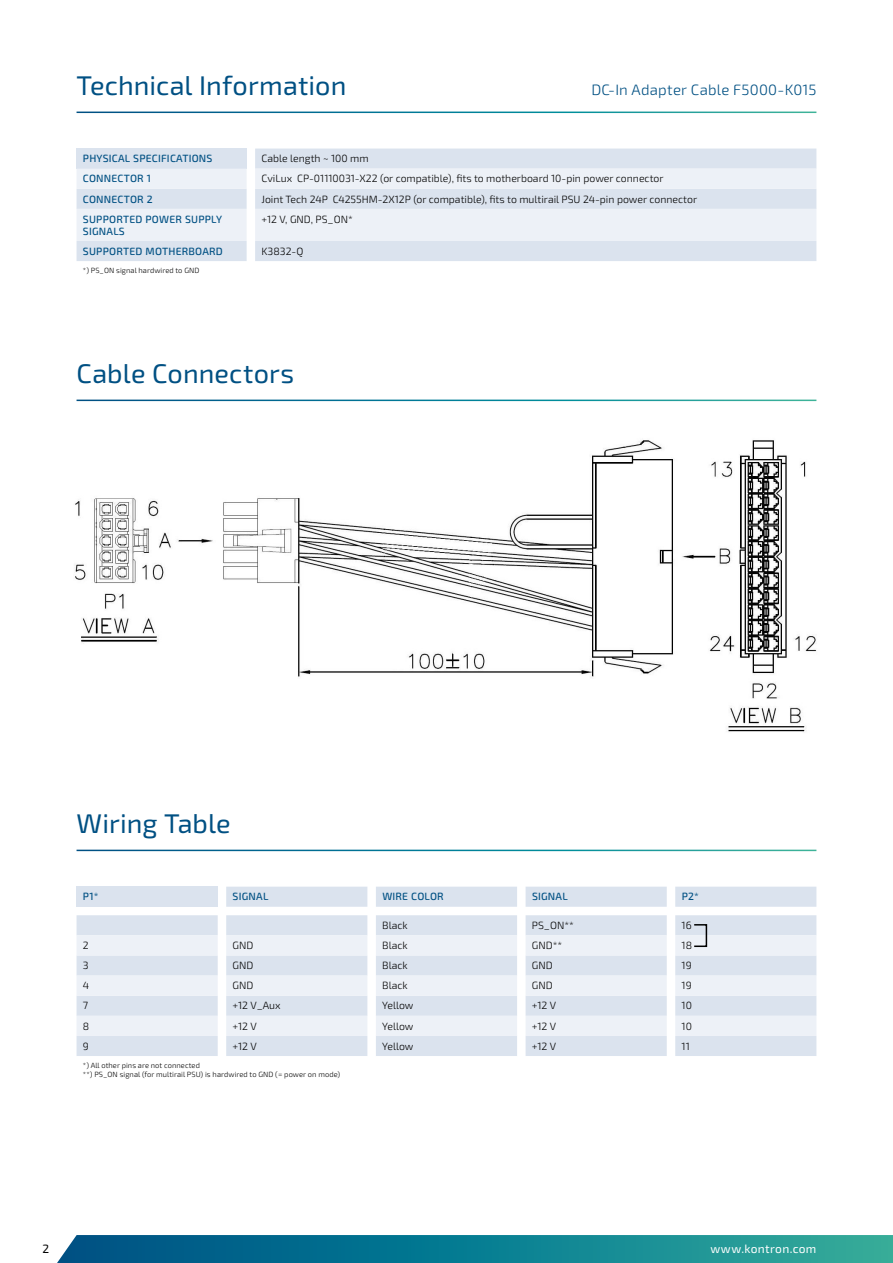
<style>
.page{position:relative;width:893px;height:1263px;background:#fff}
.page>*{position:absolute;margin:0;border:0;box-sizing:border-box;transform-origin:0 0}
.t1{font:27px "Sn T";letter-spacing:.005em;color:#005083}
.t2{font:300 15px "Sn T";letter-spacing:.02em;color:#005083}
.t3{font:12px "Sn T";letter-spacing:.025em;color:#fff}
.t4{font:12px "Sn T";color:#000}
.t5{font:300 10.5px "Sn T";color:#000}
.t6{font:500 10.5px/12px "Sn T";letter-spacing:.02em;color:#005083}
.t7{font:300 7.5px/9px "Sn T";letter-spacing:.01em;color:#000}
</style>
<div class="page">
<svg style="left:57px;top:1235px;width:836px;height:28px;background:#137f92"></svg>
<div style="left:77px;top:149px;width:739px;height:112px;background:#dbe3ee"></div>
<svg style="left:77px;top:169px;width:739px;height:72px;background:#e8edf4"></svg>
<svg style="left:77px;top:887px;width:739px;height:169px;background:#e0e6f0"></svg>
<div style="left:77px;top:935px;width:739px;height:20px;background:#edf1f7"></div>
<svg style="left:77px;top:975px;width:739px;height:61px;background:#e8edf4"></svg>
<img style="left:74px;top:440px;width:743px;height:292px">
<div style="left:693px;top:924px;width:14px;height:23px;border:2px solid #000"></div>
<h1 class="t1" style="left:77px;top:69px;width:271px">Technical Information</h1>
<h2 class="t2" style="left:591px;top:81px;width:227px">DC-In Adapter Cable F5000-K015</h2>
<p class="t6" style="left:83px;top:153px;width:131px">PHYSICAL SPECIFICATIONS</p>
<p class="t5" style="left:261px;top:153px;width:109px">Cable length ~ 100 mm</p>
<p class="t6" style="left:83px;top:173px;width:70px">CONNECTOR 1</p>
<p class="t5" style="left:261px;top:173px;width:404px">CviLux CP-01110031-X22 (or compatible), fits to motherboard 10-pin power connector</p>
<p class="t6" style="left:83px;top:193px;width:71px">CONNECTOR 2</p>
<p class="t5" style="left:261px;top:193px;width:437px">Joint Tech 24P C4255HM-2X12P (or compatible), fits to multirail PSU 24-pin power connector</p>
<p class="t6" style="left:83px;top:213px;width:141px">SUPPORTED POWER SUPPLY<br>SIGNALS</p>
<p class="t5" style="left:261px;top:213px;width:93px">+12 V, GND, PS_ON*</p>
<p class="t6" style="left:83px;top:245px;width:141px">SUPPORTED MOTHERBOARD</p>
<p class="t5" style="left:261px;top:245px;width:43px">K3832-Q</p>
<p class="t7" style="left:83px;top:266px;width:118px">*) PS_ON signal hardwired to GND</p>
<h1 class="t1" style="left:77px;top:357px;width:219px">Cable Connectors</h1>
<h1 class="t1" style="left:77px;top:807px;width:156px">Wiring Table</h1>
<p class="t6" style="left:83px;top:891px;width:17px">P1*</p>
<p class="t6" style="left:233px;top:891px;width:37px">SIGNAL</p>
<p class="t6" style="left:382px;top:891px;width:63px">WIRE COLOR</p>
<p class="t6" style="left:532px;top:891px;width:37px">SIGNAL</p>
<p class="t6" style="left:682px;top:891px;width:19px">P2*</p>
<p class="t5" style="left:382px;top:919px;width:27px">Black</p>
<p class="t5" style="left:532px;top:919px;width:43px">PS_ON**</p>
<p class="t5" style="left:682px;top:919px;width:12px">16</p>
<p class="t5" style="left:83px;top:939px;width:7px">2</p>
<p class="t5" style="left:233px;top:939px;width:22px">GND</p>
<p class="t5" style="left:382px;top:939px;width:27px">Black</p>
<p class="t5" style="left:532px;top:939px;width:32px">GND**</p>
<p class="t5" style="left:682px;top:939px;width:12px">18</p>
<p class="t5" style="left:83px;top:959px;width:7px">3</p>
<p class="t5" style="left:233px;top:959px;width:22px">GND</p>
<p class="t5" style="left:382px;top:959px;width:27px">Black</p>
<p class="t5" style="left:532px;top:959px;width:22px">GND</p>
<p class="t5" style="left:682px;top:959px;width:12px">19</p>
<p class="t5" style="left:83px;top:979px;width:8px">4</p>
<p class="t5" style="left:233px;top:979px;width:22px">GND</p>
<p class="t5" style="left:382px;top:979px;width:27px">Black</p>
<p class="t5" style="left:532px;top:979px;width:22px">GND</p>
<p class="t5" style="left:682px;top:979px;width:12px">19</p>
<p class="t5" style="left:83px;top:1000px;width:7px">7</p>
<p class="t5" style="left:233px;top:1000px;width:50px">+12 V_Aux</p>
<p class="t5" style="left:382px;top:1000px;width:33px">Yellow</p>
<p class="t5" style="left:532px;top:1000px;width:26px">+12 V</p>
<p class="t5" style="left:682px;top:1000px;width:12px">10</p>
<p class="t5" style="left:83px;top:1020px;width:8px">8</p>
<p class="t5" style="left:233px;top:1020px;width:26px">+12 V</p>
<p class="t5" style="left:382px;top:1020px;width:33px">Yellow</p>
<p class="t5" style="left:532px;top:1020px;width:26px">+12 V</p>
<p class="t5" style="left:682px;top:1020px;width:12px">10</p>
<p class="t5" style="left:83px;top:1040px;width:7px">9</p>
<p class="t5" style="left:233px;top:1040px;width:26px">+12 V</p>
<p class="t5" style="left:382px;top:1040px;width:33px">Yellow</p>
<p class="t5" style="left:532px;top:1040px;width:26px">+12 V</p>
<p class="t5" style="left:682px;top:1040px;width:10px">11</p>
<p class="t7" style="left:83px;top:1061px;width:259px">*) All other pins are not connected<br>**) PS_ON signal (for multirail PSU) is hardwired to GND (= power on mode)</p>
<p class="t4" style="left:43px;top:1242px;width:8px">2</p>
<p class="t3" style="left:710px;top:1242px;width:108px">www.kontron.com</p>
</div>
